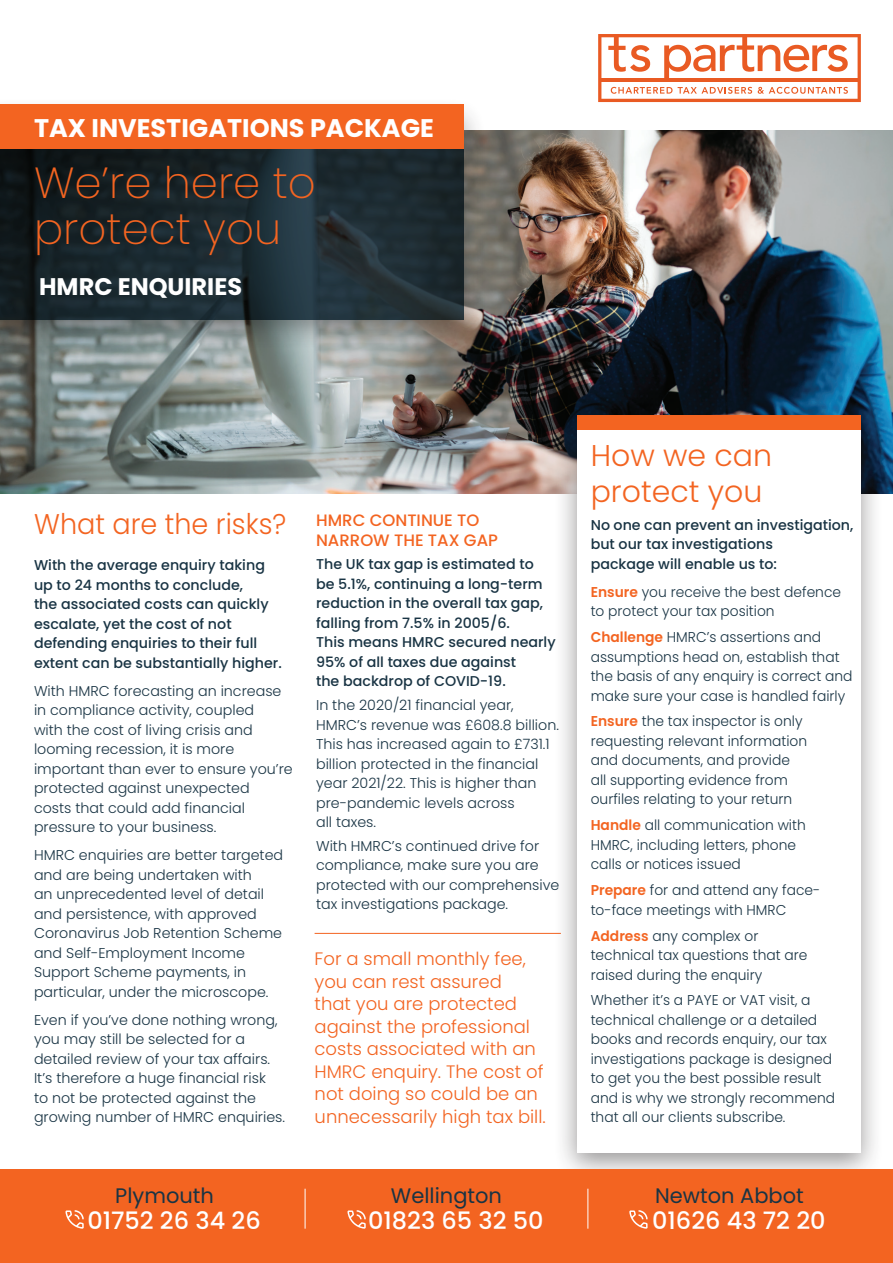
<style>
.page{position:relative;width:893px;height:1263px;background:#fff}
.page>*{position:absolute;margin:0;border:0;box-sizing:border-box;transform-origin:0 0}
.t1{font:200 43.5px/46.5px "Poppins";color:#f36421}
.t2{font:300 30px/36px "Poppins";color:#f36421}
.t3{font:300 28.5px "Poppins";color:#f36421;scale:.95 1}
.t4{font:700 25.5px "Poppins";color:#fff}
.t5{font:500 24px "Poppins";color:#fff}
.t6{font:700 24px "Poppins";color:#fff}
.t7{font:21px "Poppins";color:#193444}
.t8{font:300 18px/22.5px "Poppins";color:#f36421}
.t9{font:500 16.5px/19.8px "Poppins";color:#f36421}
.t10{font:300 14.25px/19.5px "Poppins";color:#193444}
.t11{font:500 14.25px/19.5px "Poppins";color:#193444}
.s1{font-weight:600;color:#f36421}
</style>
<div class="page">
<img style="left:0;top:130px;width:893px;height:363px">
<svg style="left:598px;top:34px;width:263px;height:68px"></svg>
<div style="left:0;top:96px;width:488px;height:255px;background:#231f20;opacity:.47"></div>
<svg style="left:0;top:149px;width:463px;height:170px;fill:#1b292f"></svg>
<hr style="left:315px;top:933px;width:246px;height:1px;background:#f36421">
<div style="left:553px;top:414px;width:331px;height:771px;background:#231f20;opacity:.47"></div>
<div style="left:577px;top:430px;width:284px;height:722px;background:#fff"></div>
<div style="left:577px;top:415px;width:284px;height:15px;background:#f36421"></div>
<div style="left:0;top:105px;width:463px;height:44px;background:#f36421"></div>
<div style="left:0;top:1169px;width:893px;height:94px;background:#f36421"></div>
<svg style="left:65px;top:1210px;width:19px;height:19px"></svg>
<svg style="left:347px;top:1210px;width:19px;height:19px"></svg>
<svg style="left:629px;top:1210px;width:19px;height:19px"></svg>
<hr style="left:587px;top:1189px;width:1px;height:40px;background:#fff">
<hr style="left:305px;top:1189px;width:1px;height:40px;background:#fff">
<h3 class="t4" style="left:34px;top:113px;width:401px">TAX INVESTIGATIONS PACKAGE</h3>
<h1 class="t1" style="left:34px;top:160px;width:283px">We’re here to protect you</h1>
<h3 class="t6" style="left:39px;top:272px;width:205px">HMRC ENQUIRIES</h3>
<h3 class="t3" style="left:34px;top:508px;width:267px">What are the risks?</h3>
<p class="t11" style="left:34px;top:556px;width:249px">With the average enquiry taking up to 24 months to conclude,<br>the associated costs can quickly escalate, yet the cost of not defending enquiries to their full extent can be substantially higher.</p>
<p class="t10" style="left:34px;top:681px;width:260px">With HMRC forecasting an increase in compliance activity, coupled<br>with the cost of living crisis and looming recession, it is more important than ever to ensure you’re protected against unexpected<br>costs that could add financial pressure to your business.</p>
<p class="t10" style="left:34px;top:846px;width:251px">HMRC enquiries are better targeted and are being undertaken with<br>an unprecedented level of detail and persistence, with approved<br>Coronavirus Job Retention Scheme and Self-Employment Income<br>Support Scheme payments, in particular, under the microscope.</p>
<p class="t10" style="left:34px;top:1010px;width:253px">Even if you’ve done nothing wrong, you may still be selected for a detailed review of your tax affairs.<br>It’s therefore a huge financial risk<br>to not be protected against the growing number of HMRC enquiries.</p>
<p class="t9" style="left:316px;top:510px;width:183px">HMRC CONTINUE TO<br>NARROW THE TAX GAP</p>
<p class="t11" style="left:316px;top:555px;width:241px">The UK tax gap is estimated to be 5.1%, continuing a long-term reduction in the overall tax gap, falling from 7.5% in 2005/6.<br>This means HMRC secured nearly<br>95% of all taxes due against<br>the backdrop of COVID-19.</p>
<p class="t10" style="left:316px;top:695px;width:244px">In the 2020/21 financial year,<br>HMRC’s revenue was £608.8 billion.<br>This has increased again to £731.1 billion protected in the financial year 2021/22. This is higher than pre-pandemic levels across<br>all taxes.</p>
<p class="t10" style="left:316px;top:836px;width:245px">With HMRC’s continued drive for compliance, make sure you are protected with our comprehensive tax investigations package.</p>
<p class="t8" style="left:315px;top:947px;width:233px">For a small monthly fee, you can rest assured<br>that you are protected against the professional costs associated with an<br>HMRC enquiry. The cost of not doing so could be an unnecessarily high tax bill.</p>
<h3 class="t7" style="left:115px;top:1184px;width:100px">Plymouth</h3>
<h3 class="t5" style="left:87px;top:1206px;width:175px">01752 26 34 26</h3>
<h3 class="t7" style="left:391px;top:1184px;width:113px">Wellington</h3>
<h3 class="t5" style="left:368px;top:1206px;width:177px">01823 65 32 50</h3>
<h2 class="t2" style="left:591px;top:437px;width:183px">How we can protect you</h2>
<p class="t11" style="left:591px;top:515px;width:264px">No one can prevent an investigation, but our tax investigations<br>package will enable us to:</p>
<p class="t10" style="left:591px;top:582px;width:252px"><span class="s1">Ensure</span> you receive the best defence to protect your tax position</p>
<p class="t10" style="left:591px;top:627px;width:263px"><span class="s1">Challenge</span> HMRC’s assertions and assumptions head on, establish that the basis of any enquiry is correct and make sure your case is handled fairly</p>
<p class="t10" style="left:591px;top:712px;width:218px"><span class="s1">Ensure</span> the tax inspector is only requesting relevant information and documents, and provide all supporting evidence from ourfiles relating to your return</p>
<p class="t10" style="left:591px;top:816px;width:217px"><span class="s1">Handle</span> all communication with<br>HMRC, including letters, phone calls or notices issued</p>
<p class="t10" style="left:591px;top:880px;width:231px"><span class="s1">Prepare</span> for and attend any face&shy;to-face meetings with HMRC</p>
<p class="t10" style="left:591px;top:926px;width:218px"><span class="s1">Address</span> any complex or technical tax questions that are raised during the enquiry</p>
<p class="t10" style="left:591px;top:991px;width:246px">Whether it’s a PAYE or VAT visit, a technical challenge or a detailed books and records enquiry, our tax investigations package is designed to get you the best possible result and is why we strongly recommend that all our clients subscribe.</p>
<h3 class="t7" style="left:655px;top:1184px;width:150px">Newton Abbot</h3>
<h3 class="t5" style="left:652px;top:1206px;width:175px">01626 43 72 20</h3>
</div>
